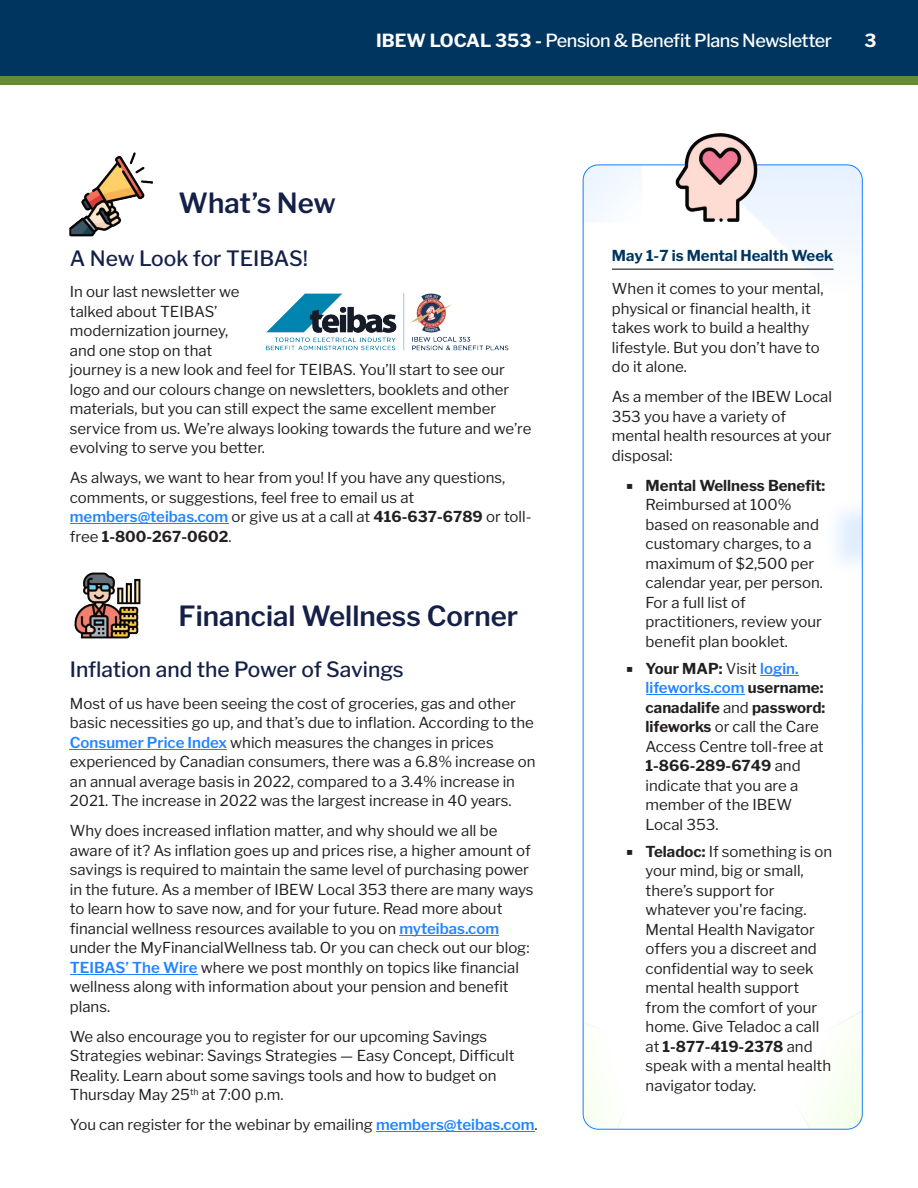
<style>
.page{position:relative;width:918px;height:1188px;background:#fff}
.page>*{position:absolute;margin:0;border:0;box-sizing:border-box;transform-origin:0 0}
.t1{font:600 27.6px "Libre Franklin";color:#142048}
.t2{font:500 21px "Libre Franklin";color:#142048}
.t3{font:500 18px "Libre Franklin";letter-spacing:-.025em;color:#fff}
.t4{font:700 18px "Libre Franklin";color:#fff}
.t5{font:15px/19.5px "Libre Franklin";color:#231f20}
.t6{font:700 15px "Libre Franklin";color:#00355f}
.s1{font-weight:700}
.s2{font-weight:600;color:#2184ff}
.s3{font-family:"Lucida Grande";font-weight:700}
</style>
<div class="page">
<img style="left:583px;top:165px;width:278px;height:399px">
<div style="left:0;top:0;width:918px;height:81px;background:#00355f"></div>
<div style="left:0;top:77px;width:918px;height:8px;background:#648b3c"></div>
<hr style="left:70px;top:523px;width:158px;height:1px;background:#2184ff">
<hr style="left:70px;top:749px;width:157px;height:1px;background:#2184ff">
<hr style="left:399px;top:935px;width:100px;height:1px;background:#2184ff">
<hr style="left:70px;top:974px;width:128px;height:1px;background:#2184ff">
<hr style="left:376px;top:1131px;width:158px;height:1px;background:#2184ff">
<hr style="left:760px;top:675px;width:39px;height:1px;background:#2184ff">
<hr style="left:646px;top:694px;width:99px;height:1px;background:#2184ff">
<img style="left:69px;top:153px;width:84px;height:83px">
<img style="left:266px;top:293px;width:243px;height:58px">
<img style="left:74px;top:572px;width:67px;height:67px">
<img style="left:801px;top:1011px;width:60px;height:117px">
<img style="left:583px;top:1023px;width:39px;height:106px">
<img style="left:708px;top:165px;width:154px;height:130px">
<hr style="left:612px;top:269px;width:222px;height:1px;background:#000">
<img style="left:668px;top:133px;width:97px;height:93px">
<p class="t3" style="left:376px;top:30px;width:458px"><span class="s1">IBEW LOCAL 353 -</span> Pension &amp; Benefit Plans Newsletter</p>
<p class="t4" style="left:864px;top:30px;width:14px">3</p>
<h2 class="t1" style="left:179px;top:186px;width:159px">What’s New</h2>
<h3 class="t2" style="left:70px;top:245px;width:240px">A New Look for TEIBAS!</h3>
<p class="t5" style="left:70px;top:282px;width:463px">In our last newsletter we<br>talked about TEIBAS’<br>modernization journey,<br>and one stop on that<br>journey is a new look and feel for TEIBAS. You’ll start to see our logo and our colours change on newsletters, booklets and other materials, but you can still expect the same excellent member service from us. We’re always looking towards the future and we’re evolving to serve you better.</p>
<p class="t5" style="left:70px;top:468px;width:463px">As always, we want to hear from you! If you have any questions, comments, or suggestions, feel free to email us at <span class="s2">members@teibas.com</span> or give us at a call at <span class="s1">416-637-6789</span> or toll&shy;free <span class="s1">1-800-267-0602</span>.</p>
<h2 class="t1" style="left:179px;top:599px;width:341px">Financial Wellness Corner</h2>
<h3 class="t2" style="left:70px;top:657px;width:335px">Inflation and the Power of Savings</h3>
<p class="t5" style="left:70px;top:693px;width:467px">Most of us have been seeing the cost of groceries, gas and other basic necessities go up, and that’s due to inflation. According to the <span class="s2">Consumer Price Index</span> which measures the changes in prices experienced by Canadian consumers, there was a 6.8% increase on an annual average basis in 2022, compared to a 3.4% increase in 2021. The increase in 2022 was the largest increase in 40 years.</p>
<p class="t5" style="left:70px;top:821px;width:465px">Why does increased inflation matter, and why should we all be aware of it? As inflation goes up and prices rise, a higher amount of savings is required to maintain the same level of purchasing power in the future. As a member of IBEW Local 353 there are many ways to learn how to save now, and for your future. Read more about financial wellness resources available to you on <span class="s2">myteibas.com </span>under the MyFinancialWellness tab. Or you can check out our blog:<br><span class="s2">TEIBAS’ The Wire</span> where we post monthly on topics like financial wellness along with information about your pension and benefit plans.</p>
<p class="t5" style="left:70px;top:1026px;width:446px">We also encourage you to register for our upcoming Savings Strategies webinar: Savings Strategies — Easy Concept, Difficult Reality. Learn about some savings tools and how to budget on Thursday May 25<sup>th</sup> at 7:00 p.m.</p>
<p class="t5" style="left:70px;top:1115px;width:469px">You can register for the webinar by emailing <span class="s2">members@teibas.com</span>.</p>
<h3 class="t6" style="left:612px;top:247px;width:223px">May 1-7 is Mental Health Week</h3>
<p class="t5" style="left:612px;top:279px;width:213px">When it comes to your mental, physical or financial health, it takes work to build a healthy lifestyle. But you don’t have to do it alone.</p>
<p class="t5" style="left:612px;top:387px;width:222px">As a member of the IBEW Local<br>353 you have a variety of mental health resources at your disposal:</p>
<p class="t5" style="left:646px;top:475px;width:181px;text-indent:-20px"><span class="s3">■</span> <span class="s1">Mental Wellness Benefit:<br></span>Reimbursed at 100% based on reasonable and customary charges, to a maximum of $2,500 per calendar year, per person.<br>For a full list of practitioners, review your benefit plan booklet.</p>
<p class="t5" style="left:646px;top:658px;width:181px;text-indent:-20px"><span class="s3">■</span> <span class="s1">Your MAP:</span> Visit <span class="s2">login. lifeworks.com</span> <span class="s1">username: canadalife</span> and <span class="s1">password: lifeworks</span> or call the Care<br>Access Centre toll-free at<br><span class="s1">1-866-289-6749</span> and indicate that you are a member of the IBEW<br>Local 353.</p>
<p class="t5" style="left:646px;top:841px;width:188px;text-indent:-20px"><span class="s3">■</span> <span class="s1">Teladoc:</span> If something is on your mind, big or small, there’s support for whatever you're facing.<br>Mental Health Navigator offers you a discreet and confidential way to seek mental health support from the comfort of your home. Give Teladoc a call at <span class="s1">1-877-419-2378</span> and speak with a mental health navigator today.</p>
</div>
